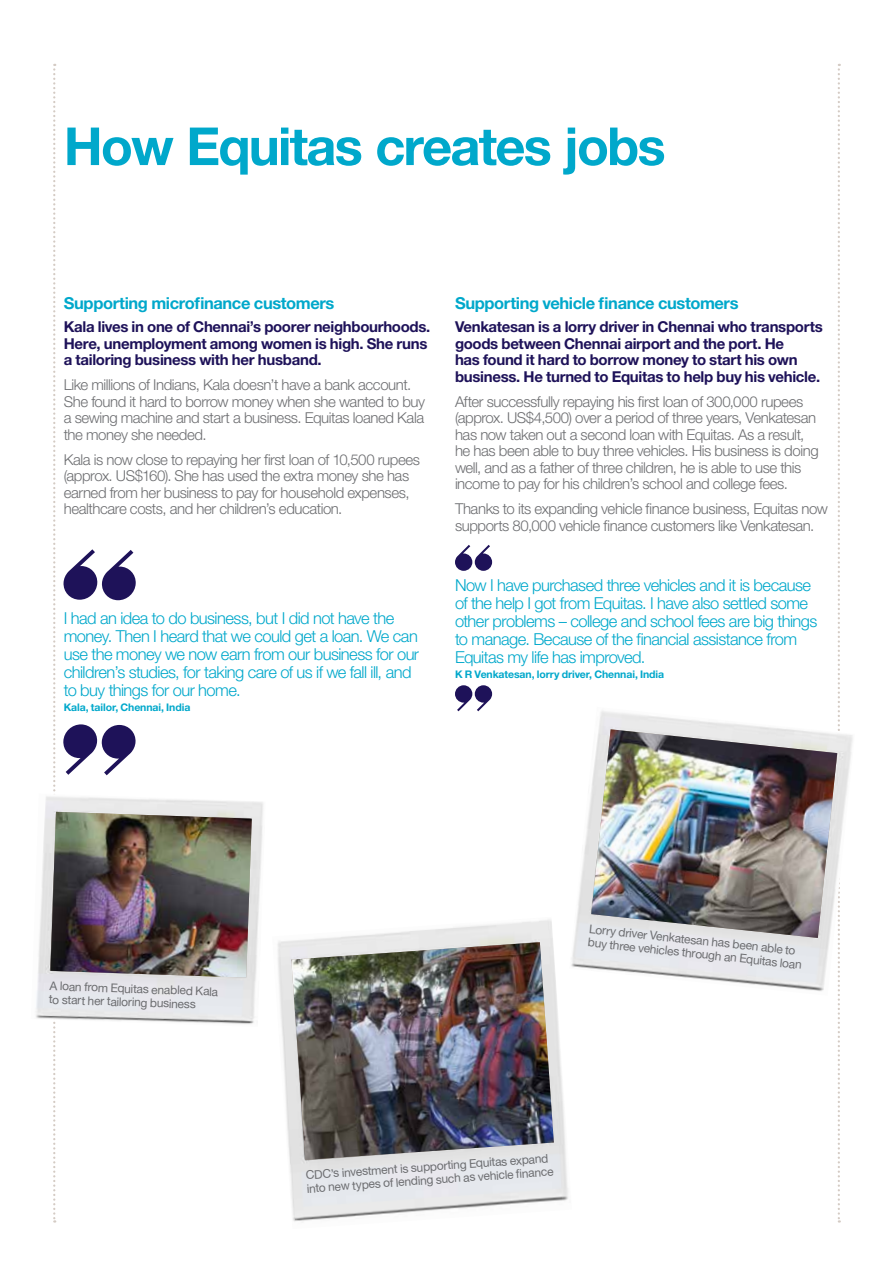
<style>
.page{position:relative;width:893px;height:1263px;background:#fff}
.page>*{position:absolute;margin:0;border:0;box-sizing:border-box;transform-origin:0 0}
.t1{font:700 52.5px "Helvetica Neue LT Std";letter-spacing:-.035em;color:#00a8cb}
.t2{font:300 16.5px/18px "Helvetica Neue LT Std";letter-spacing:-.035em;color:#00a8cb}
.t3{font:700 16.5px "Helvetica Neue LT Std";letter-spacing:-.025em;color:#00a8cb}
.t4{font:300 15px/16.5px "Helvetica Neue LT Std";letter-spacing:-.03em;color:#6d6e71}
.t5{font:700 15px/16.5px "Helvetica Neue LT Std";letter-spacing:-.02em;color:#1e1259}
.t6{font:12px/13.5px "Helvetica Neue LT Std";color:#6d6e71}
.t7{font:700 10.5px "Helvetica Neue LT Std";letter-spacing:-.01em;color:#00a8cb}
</style>
<div class="page">
<svg style="left:455px;top:545px;width:37px;height:26px"></svg>
<svg style="left:455px;top:685px;width:37px;height:26px"></svg>
<svg style="left:838px;top:64px;width:2px;height:1158px"></svg>
<img style="left:572px;top:707px;width:281px;height:289px">
<img style="left:591px;top:729px;width:246px;height:209px">
<img style="left:36px;top:796px;width:227px;height:228px">
<svg style="left:50px;top:64px;width:202px;height:1158px"></svg>
<img style="left:50px;top:812px;width:202px;height:166px">
<img style="left:277px;top:919px;width:295px;height:303px">
<img style="left:291px;top:942px;width:263px;height:218px">
<h1 class="t1" style="left:64px;top:114px;width:603px">How Equitas creates jobs</h1>
<p class="t3" style="left:64px;top:293px;width:272px">Supporting microfinance customers</p>
<p class="t5" style="left:64px;top:318px;width:368px">Kala lives in one of Chennai’s poorer neighbourhoods.<br>Here, unemployment among women is high. She runs a tailoring business with her husband.</p>
<p class="t4" style="left:64px;top:376px;width:363px">Like millions of Indians, Kala doesn’t have a bank account.<br>She found it hard to borrow money when she wanted to buy a sewing machine and start a business. Equitas loaned Kala the money she needed.</p>
<p class="t4" style="left:64px;top:451px;width:358px">Kala is now close to repaying her first loan of 10,500 rupees (approx. US$160). She has used the extra money she has earned from her business to pay for household expenses, healthcare costs, and her children’s education.</p>
<p class="t2" style="left:64px;top:609px;width:357px">I had an idea to do business, but I did not have the money. Then I heard that we could get a loan. We can use the money we now earn from our business for our children’s studies, for taking care of us if we fall ill, and to buy things for our home.</p>
<p class="t7" style="left:64px;top:701px;width:128px">Kala, tailor, Chennai, India</p>
<p class="t3" style="left:455px;top:293px;width:285px">Supporting vehicle finance customers</p>
<p class="t5" style="left:455px;top:318px;width:369px">Venkatesan is a lorry driver in Chennai who transports goods between Chennai airport and the port. He<br>has found it hard to borrow money to start his own business. He turned to Equitas to help buy his vehicle.</p>
<p class="t4" style="left:455px;top:393px;width:365px">After successfully repaying his first loan of 300,000 rupees (approx. US$4,500) over a period of three years, Venkatesan has now taken out a second loan with Equitas. As a result, he has been able to buy three vehicles. His business is doing well, and as a father of three children, he is able to use this income to pay for his children’s school and college fees.</p>
<p class="t4" style="left:455px;top:500px;width:374px">Thanks to its expanding vehicle finance business, Equitas now supports 80,000 vehicle finance customers like Venkatesan.</p>
<p class="t2" style="left:455px;top:576px;width:364px">Now I have purchased three vehicles and it is because of the help I got from Equitas. I have also settled some other problems – college and school fees are big things to manage. Because of the financial assistance from Equitas my life has improved.</p>
<p class="t7" style="left:455px;top:667px;width:211px">K R Venkatesan, lorry driver, Chennai, India</p>
<p class="t6" style="left:50px;top:979px;width:170px;rotate:2deg">A loan from Equitas enabled Kala to start her tailoring business</p>
<p class="t6" style="left:590px;top:922px;width:217px;rotate:6deg">Lorry driver Venkatesan has been able to buy three vehicles through an Equitas loan</p>
<p class="t6" style="left:305px;top:1168px;width:249px;rotate:-4deg">CDC’s investment is supporting Equitas expand into new types of lending such as vehicle fi nance</p>
</div>
